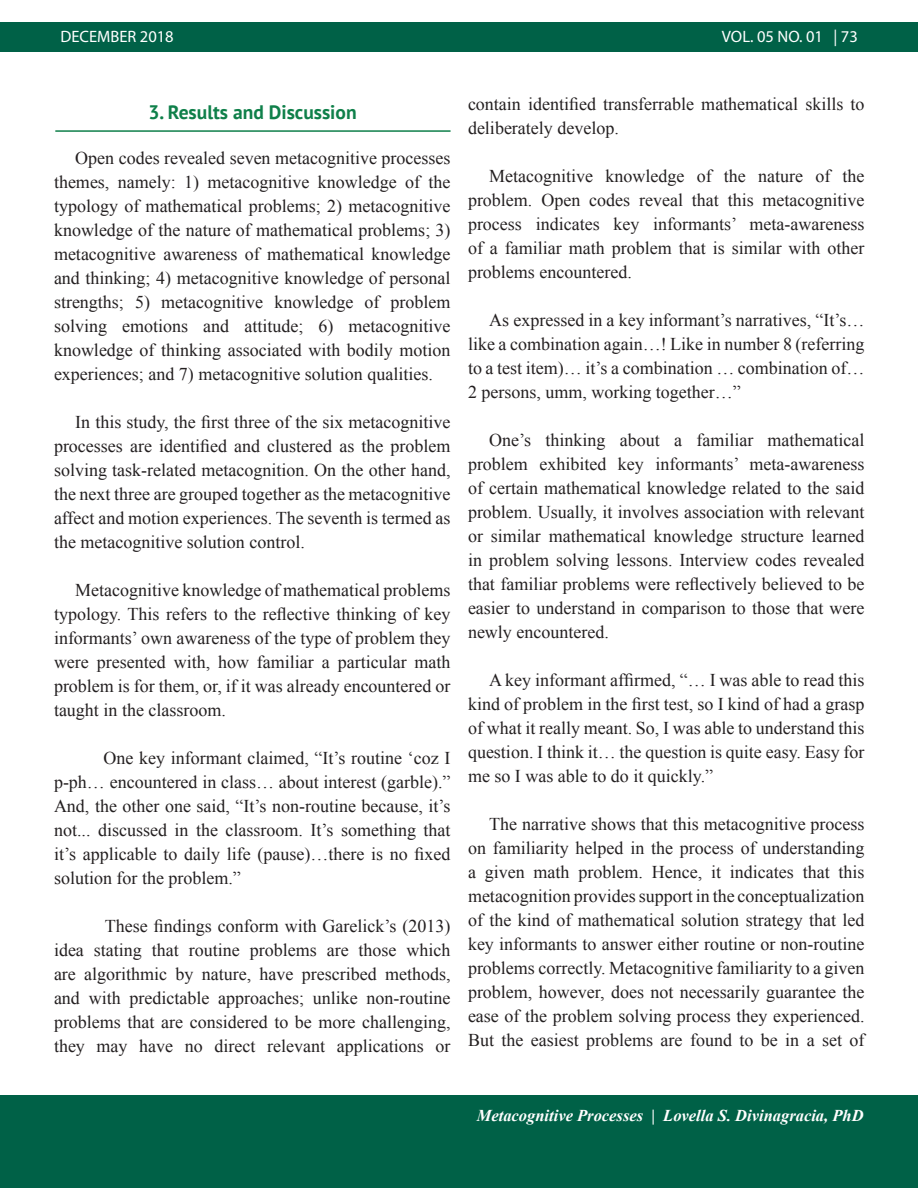
<style>
.page{position:relative;width:918px;height:1188px;background:#fff}
.page>*{position:absolute;margin:0;border:0;box-sizing:border-box;transform-origin:0 0}
.t1{font:700 19.5px "PT Sans";color:#0f804a}
.t2{font:18px/24px "Times New Roman";color:#231f20;text-align:justify}
.t3{font:italic 700 16.5px "Times New Roman";color:#fff}
.t4{font:16.5px "Myriad Pro";color:#fff}
</style>
<div class="page">
<div style="left:0;top:22px;width:918px;height:30px;background:#006147"></div>
<div style="left:0;top:1095px;width:918px;height:93px;background:#006147"></div>
<hr style="left:55px;top:130px;width:396px;height:2px;background:#0f804a">
<p class="t4" style="left:60px;top:27px;width:115px">DECEMBER 2018</p>
<p class="t4" style="left:722px;top:27px;width:138px">VOL. 05 NO. 01 | 73</p>
<p class="t1" style="left:148px;top:100px;width:210px">3. Results and Discussion</p>
<p class="t2" style="left:54px;top:145px;width:398px;text-indent:21px">Open codes revealed seven metacognitive processes themes, namely: 1) metacognitive knowledge of the typology of mathematical problems; 2) metacognitive knowledge of the nature of mathematical problems; 3) metacognitive awareness of mathematical knowledge and thinking; 4) metacognitive knowledge of personal strengths; 5) metacognitive knowledge of problem solving emotions and attitude; 6) metacognitive knowledge of thinking associated with bodily motion experiences; and 7) metacognitive solution qualities.</p>
<p class="t2" style="left:54px;top:409px;width:398px;text-indent:21px">In this study, the first three of the six metacognitive processes are identified and clustered as the problem solving task-related metacognition. On the other hand, the next three are grouped together as the metacognitive affect and motion experiences. The seventh is termed as the metacognitive solution control.</p>
<p class="t2" style="left:54px;top:577px;width:398px;text-indent:21px">Metacognitive knowledge of mathematical problems typology. This refers to the reflective thinking of key informants’ own awareness of the type of problem they were presented with, how familiar a particular math problem is for them, or, if it was already encountered or taught in the classroom.</p>
<p class="t2" style="left:54px;top:745px;width:398px;text-indent:50px">One key informant claimed, “It’s routine ‘coz I p-ph… encountered in class… about interest (garble).” And, the other one said, “It’s non-routine because, it’s not... discussed in the classroom. It’s something that it’s applicable to daily life (pause)…there is no fixed solution for the problem.”</p>
<p class="t2" style="left:54px;top:913px;width:398px;text-indent:51px">These findings conform with Garelick’s (2013) idea stating that routine problems are those which are algorithmic by nature, have prescribed methods, and with predictable approaches; unlike non-routine problems that are considered to be more challenging, they may have no direct relevant applications or</p>
<p class="t2" style="left:468px;top:92px;width:398px">contain identified transferrable mathematical skills to deliberately develop.</p>
<p class="t2" style="left:468px;top:164px;width:398px;text-indent:21px">Metacognitive knowledge of the nature of the problem. Open codes reveal that this metacognitive process indicates key informants’ meta-awareness of a familiar math problem that is similar with other problems encountered.</p>
<p class="t2" style="left:468px;top:308px;width:398px;text-indent:21px">As expressed in a key informant’s narratives, “It’s… like a combination again…! Like in number 8 (referring to a test item)… it’s a combination … combination of… 2 persons, umm, working together…”</p>
<p class="t2" style="left:468px;top:428px;width:398px;text-indent:21px">One’s thinking about a familiar mathematical problem exhibited key informants’ meta-awareness of certain mathematical knowledge related to the said problem. Usually, it involves association with relevant or similar mathematical knowledge structure learned in problem solving lessons. Interview codes revealed that familiar problems were reflectively believed to be easier to understand in comparison to those that were newly encountered.</p>
<p class="t2" style="left:468px;top:668px;width:398px;text-indent:21px">A key informant affirmed, “… I was able to read this kind of problem in the first test, so I kind of had a grasp of what it really meant. So, I was able to understand this question. I think it… the question is quite easy. Easy for me so I was able to do it quickly.”</p>
<p class="t2" style="left:468px;top:812px;width:398px;text-indent:21px">The narrative shows that this metacognitive process on familiarity helped in the process of understanding a given math problem. Hence, it indicates that this metacognition provides support in the conceptualization of the kind of mathematical solution strategy that led key informants to answer either routine or non-routine problems correctly. Metacognitive familiarity to a given problem, however, does not necessarily guarantee the ease of the problem solving process they experienced.<br>But the easiest problems are found to be in a set of</p>
<p class="t3" style="left:477px;top:1104px;width:388px">Metacognitive Processes | Lovella S. Divinagracia, PhD</p>
</div>
